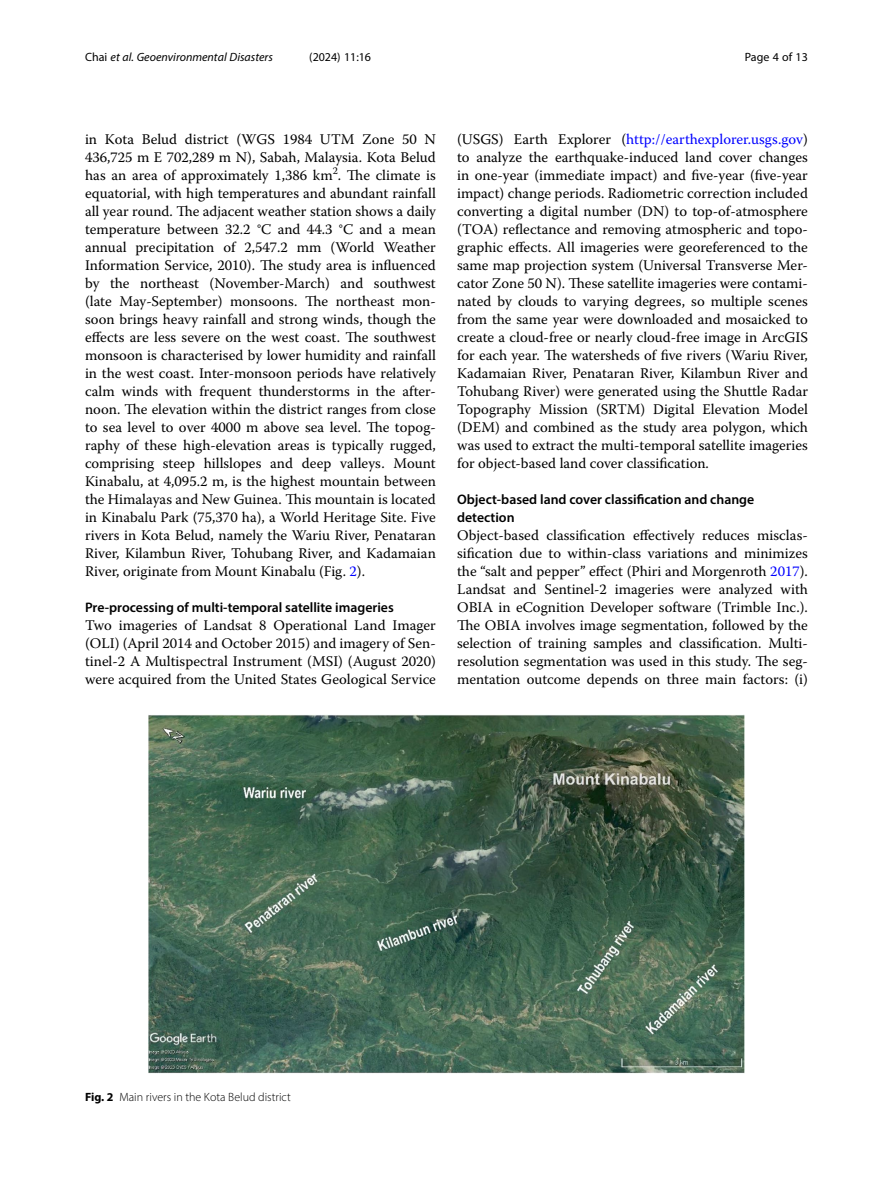
<style>
.page{position:relative;width:893px;height:1191px;background:#fff}
.page>*{position:absolute;margin:0;border:0;box-sizing:border-box;transform-origin:0 0}
.Body_Text{font:14.7px/18px "Warnock Pro";color:#000;text-align:justify}
.Head_2{font:600 13.8px/18px "Myriad Pro";color:#000}
.Figure_Caption{font:300 12px "Myriad Pro";color:#000}
.t1{font:italic 12px "Myriad Pro";color:#000}
.t2{font:12px "Myriad Pro";color:#000}
.s1{font-style:normal}
.s2{color:#00f}
.s3{font-weight:700}
</style>
<div class="page">
<img style="left:149px;top:714px;width:595px;height:360px">
<p class="t1" style="left:85px;top:50px;width:189px"><span class="s1">Chai</span> et al. Geoenvironmental Disasters</p>
<p class="t2" style="left:309px;top:50px;width:63px">(2024) 11:16</p>
<p class="t2" style="left:745px;top:50px;width:65px">Page 4 of 13</p>
<p class="Body_Text" style="left:85px;top:130px;width:352px">in Kota Belud district (WGS 1984 UTM Zone 50 N 436,725 m E 702,289 m N), Sabah, Malaysia. Kota Belud has an area of approximately 1,386 km<sup>2</sup>. The climate is equatorial, with high temperatures and abundant rainfall all year round. The adjacent weather station shows a daily temperature between 32.2 °C and 44.3 °C and a mean annual precipitation of 2,547.2 mm (World Weather Information Service, 2010). The study area is influenced by the northeast (November-March) and southwest (late May-September) monsoons. The northeast mon&shy;soon brings heavy rainfall and strong winds, though the effects are less severe on the west coast. The southwest monsoon is characterised by lower humidity and rainfall in the west coast. Inter-monsoon periods have relatively calm winds with frequent thunderstorms in the after&shy;noon. The elevation within the district ranges from close to sea level to over 4000 m above sea level. The topog&shy;raphy of these high-elevation areas is typically rugged, comprising steep hillslopes and deep valleys. Mount Kinabalu, at 4,095.2 m, is the highest mountain between the Himalayas and New Guinea. This mountain is located in Kinabalu Park (75,370 ha), a World Heritage Site. Five rivers in Kota Belud, namely the Wariu River, Penataran River, Kilambun River, Tohubang River, and Kadamaian River, originate from Mount Kinabalu (Fig. <span class="s2">2</span>).</p>
<p class="Head_2" style="left:85px;top:598px;width:310px">Pre-processing of multi-temporal satellite imageries</p>
<p class="Body_Text" style="left:85px;top:616px;width:352px">Two imageries of Landsat 8 Operational Land Imager (OLI) (April 2014 and October 2015) and imagery of Sen&shy;tinel-2 A Multispectral Instrument (MSI) (August 2020) were acquired from the United States Geological Service</p>
<p class="Body_Text" style="left:457px;top:130px;width:352px">(USGS) Earth Explorer (<span class="s2">http://earthexplorer.usgs.gov</span>) to analyze the earthquake-induced land cover changes in one-year (immediate impact) and five-year (five-year impact) change periods. Radiometric correction included converting a digital number (DN) to top-of-atmosphere (TOA) reflectance and removing atmospheric and topo&shy;graphic effects. All imageries were georeferenced to the same map projection system (Universal Transverse Mer&shy;cator Zone 50 N). These satellite imageries were contami&shy;nated by clouds to varying degrees, so multiple scenes from the same year were downloaded and mosaicked to create a cloud-free or nearly cloud-free image in ArcGIS for each year. The watersheds of five rivers (Wariu River, Kadamaian River, Penataran River, Kilambun River and Tohubang River) were generated using the Shuttle Radar Topography Mission (SRTM) Digital Elevation Model (DEM) and combined as the study area polygon, which was used to extract the multi-temporal satellite imageries for object-based land cover classification.</p>
<p class="Head_2" style="left:457px;top:490px;width:299px">Object-based land cover classification and change detection</p>
<p class="Body_Text" style="left:457px;top:526px;width:352px">Object-based classification effectively reduces misclas&shy;sification due to within-class variations and minimizes the “salt and pepper” effect (Phiri and Morgenroth <span class="s2">2017</span>).<br>Landsat and Sentinel-2 imageries were analyzed with OBIA in eCognition Developer software (Trimble Inc.).<br>The OBIA involves image segmentation, followed by the selection of training samples and classification. Multi&shy;resolution segmentation was used in this study. The seg&shy;mentation outcome depends on three main factors: (i)</p>
<p class="Figure_Caption" style="left:85px;top:1089px;width:207px"><span class="s3">Fig. 2</span> Main rivers in the Kota Belud district</p>
</div>
